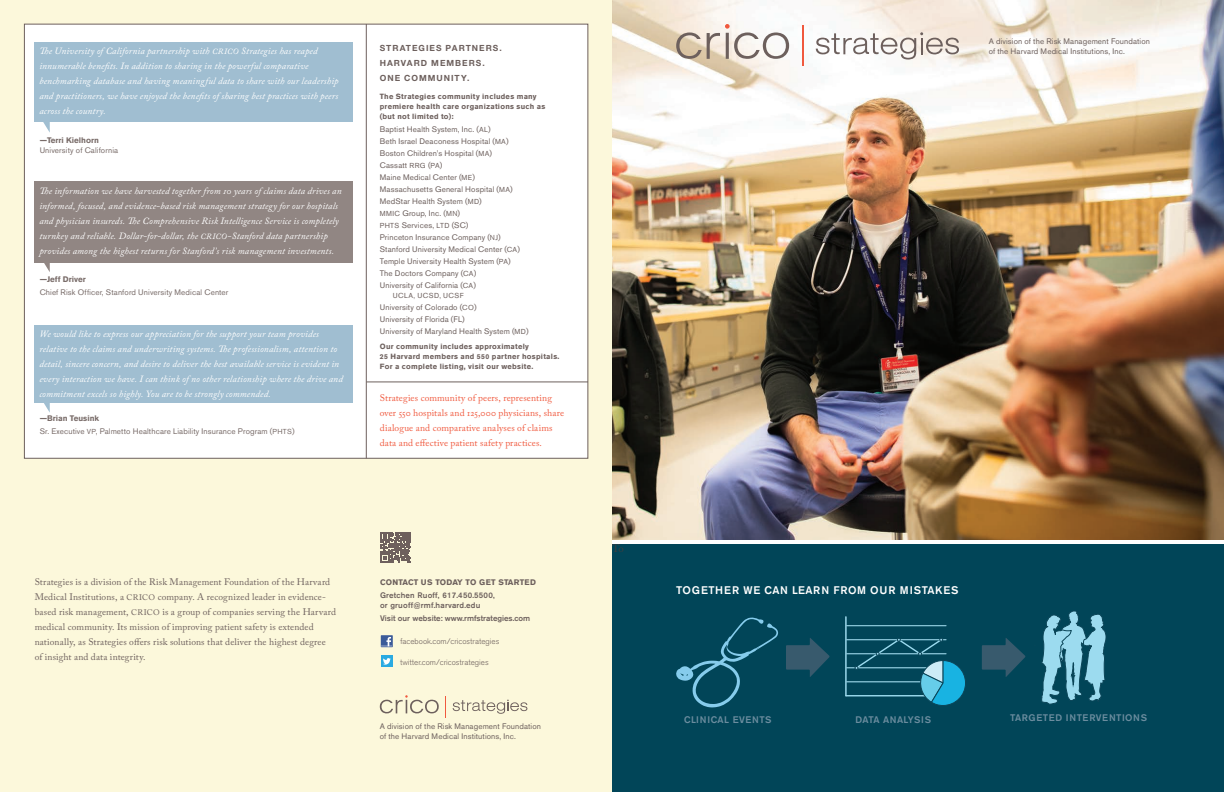
<style>
.page{position:relative;width:1224px;height:792px;background:#fff}
.page>*{position:absolute;margin:0;border:0;box-sizing:border-box;transform-origin:0 0}
.Product_Subhead{font:500 11px "Akzidenz Grotesk BE";letter-spacing:.05em;color:#fff}
.t1{font:10.8px "Adobe Caslon Pro";color:#3e3e3f}
.BC_quote{font:italic 9.5px/15px "Adobe Caslon Pro";letter-spacing:.015em;color:#fff}
.BC_text{font:9.5px/15px "Adobe Caslon Pro";letter-spacing:.01em;color:#6d605d}
.BC_text-2{font:9.5px/15px "Adobe Caslon Pro";letter-spacing:.015em;color:#f0593e}
.Product_Subhead-2{font:500 9.5px "Akzidenz Grotesk BE";letter-spacing:.05em;color:#6c8d9f}
.BC_Client_List_Head{font:700 8.5px/15px "Helvetica Neue LT Std";letter-spacing:.12em;color:#6d605d}
.BC_Client_List{font:8px/10px "Akzidenz Grotesk BE";letter-spacing:.015em;color:#6d605d}
.BC_quote_attrib_2{font:8px "Akzidenz Grotesk BE";letter-spacing:.015em;color:#796c69}
.BC_addresss{font:500 8px/10px "Akzidenz Grotesk BE";letter-spacing:.015em;color:#6d605d}
.BC_addresss-2{font:300 8px "Akzidenz Grotesk BE";color:#6d605d}
.BC_quote_attrib{font:8px/10px "Akzidenz Grotesk BE";letter-spacing:.015em;color:#796c69}
.BC_addresss-3{font:700 8px "Akzidenz Grotesk BE";letter-spacing:.025em;color:#6d605d}
.BC_quote_attrib-2{font:700 8px "Akzidenz Grotesk BE";color:#796c69}
.BC_Client_List_Subhe{font:700 7.5px/10px "Akzidenz Grotesk BE";letter-spacing:.035em;color:#6d605d}
.BC_Client_List-2{font:7.2px "Akzidenz Grotesk BE";letter-spacing:.055em;color:#6d605d}
.s1{font-size:8.1px}
.s2{font-weight:700}
.s3{font-size:7.2px}
.s4{font-size:6.9px}
</style>
<div class="page">
<img style="left:612px;top:0;width:612px;height:540px">
<div style="left:612px;top:544px;width:612px;height:248px;background:#014558"></div>
<div style="left:0;top:0;width:612px;height:792px;background:#fcf8db"></div>
<div style="left:24px;top:24px;width:564px;height:434px;background:#fff;border:1px solid #6d605d"></div>
<hr style="left:366px;top:382px;width:222px;height:1px;background:#6d605d">
<hr style="left:366px;top:24px;width:1px;height:434px;background:#6d605d">
<svg style="left:786px;top:638px;width:44px;height:39px"></svg>
<svg style="left:982px;top:638px;width:43px;height:39px"></svg>
<svg style="left:1041px;top:611px;width:65px;height:93px"></svg>
<hr style="left:845px;top:617px;width:2px;height:79px;background:#9cdbef">
<hr style="left:846px;top:695px;width:104px;height:1px;background:#9cdbef">
<hr style="left:846px;top:626px;width:100px;height:1px;background:#9cdbef">
<hr style="left:846px;top:640px;width:100px;height:1px;background:#9cdbef">
<hr style="left:846px;top:654px;width:100px;height:1px;background:#9cdbef">
<hr style="left:846px;top:668px;width:100px;height:1px;background:#9cdbef">
<hr style="left:846px;top:682px;width:100px;height:1px;background:#9cdbef">
<svg style="left:855px;top:638px;width:110px;height:67px"></svg>
<svg style="left:676px;top:618px;width:102px;height:89px"></svg>
<svg style="left:453px;top:700px;width:74px;height:14px"></svg>
<svg style="left:380px;top:695px;width:59px;height:18px"></svg>
<svg style="left:445px;top:696px;width:1px;height:21px"></svg>
<div style="left:35px;top:325px;width:318px;height:78px;background:#a0bed1"></div>
<svg style="left:44px;top:403px;width:6px;height:10px"></svg>
<div style="left:35px;top:181px;width:318px;height:82px;background:#918683"></div>
<svg style="left:44px;top:263px;width:6px;height:9px"></svg>
<div style="left:35px;top:42px;width:318px;height:80px;background:#a0bed1"></div>
<svg style="left:43px;top:122px;width:7px;height:11px"></svg>
<svg style="left:816px;top:32px;width:143px;height:28px"></svg>
<svg style="left:676px;top:24px;width:113px;height:35px"></svg>
<hr style="left:802px;top:25px;width:2px;height:41px;background:#f0593e">
<svg style="left:381px;top:532px;width:30px;height:30px"></svg>
<div style="left:381px;top:635px;width:12px;height:12px;background:#3b5b99"></div>
<svg style="left:382px;top:637px;width:10px;height:9px"></svg>
<div style="left:381px;top:655px;width:12px;height:12px;background:#2aaae1"></div>
<svg style="left:383px;top:658px;width:8px;height:7px"></svg>
<p class="BC_quote" style="left:39px;top:44px;width:301px">The University of California partnership with <span class="s1">CRICO</span> Strategies has reaped innumerable benefits. In addition to sharing in the powerful comparative benchmarking database and having meaningful data to share with our leadership and practitioners, we have enjoyed the benefits of sharing best practices with peers across the country.</p>
<p class="BC_quote_attrib" style="left:40px;top:135px;width:80px"><span class="s2">—Terri Kielhorn<br></span>University of California</p>
<p class="BC_quote" style="left:39px;top:184px;width:304px">The information we have harvested together from 10 years of claims data drives an informed, focused, and evidence-based risk management strategy for our hospitals and physician insureds. The Comprehensive Risk Intelligence Service is completely turnkey and reliable. Dollar-for-dollar, the <span class="s1">CRICO</span>-Stanford data partnership provides among the highest returns for Stanford’s risk management investments.</p>
<p class="BC_quote_attrib-2" style="left:40px;top:275px;width:48px">—Jeff Driver</p>
<p class="BC_quote_attrib_2" style="left:40px;top:288px;width:190px">Chief Risk Officer, Stanford University Medical Center</p>
<p class="BC_quote" style="left:39px;top:326px;width:305px">We would like to express our appreciation for the support your team provides relative to the claims and underwriting systems. The professionalism, attention to detail, sincere concern, and desire to deliver the best available service is evident in every interaction we have. I can think of no other relationship where the drive and commitment excels so highly. You are to be strongly commended.</p>
<p class="BC_quote_attrib-2" style="left:40px;top:413px;width:61px">—Brian Teusink</p>
<p class="BC_quote_attrib_2" style="left:40px;top:426px;width:256px">Sr. Executive <span class="s3">VP</span>, Palmetto Healthcare Liability Insurance Program (<span class="s3">PHTS</span>)</p>
<p class="BC_Client_List_Head" style="left:380px;top:40px;width:124px">STRATEGIES PARTNERS.<br>HARVARD MEMBERS.<br>ONE COMMUNITY.</p>
<p class="BC_Client_List_Subhe" style="left:380px;top:91px;width:167px">The Strategies community includes many premiere health care organizations such as (but not limited to):</p>
<p class="BC_Client_List" style="left:380px;top:124px;width:112px">Baptist Health System, Inc. (<span class="s3">AL</span>)</p>
<p class="BC_Client_List" style="left:380px;top:136px;width:130px">Beth Israel Deaconess Hospital (<span class="s3">MA</span>)</p>
<p class="BC_Client_List" style="left:380px;top:148px;width:114px">Boston Children’s Hospital (<span class="s3">MA</span>)</p>
<p class="BC_Client_List" style="left:380px;top:160px;width:64px">Cassatt <span class="s3">RRG</span> (<span class="s3">PA</span>)</p>
<p class="BC_Client_List" style="left:380px;top:172px;width:97px">Maine Medical Center (<span class="s3">ME</span>)</p>
<p class="BC_Client_List" style="left:380px;top:184px;width:135px">Massachusetts General Hospital (<span class="s3">MA</span>)</p>
<p class="BC_Client_List" style="left:380px;top:196px;width:103px">MedStar Health System (<span class="s3">MD</span>)</p>
<p class="BC_Client_List" style="left:380px;top:208px;width:82px"><span class="s3">MMIC</span> Group, Inc. (<span class="s3">MN</span>)</p>
<p class="BC_Client_List" style="left:380px;top:220px;width:90px"><span class="s3">PHTS</span> Services, <span class="s3">LTD</span> (SC)</p>
<p class="BC_Client_List" style="left:380px;top:232px;width:123px">Princeton Insurance Company (<span class="s3">NJ</span>)</p>
<p class="BC_Client_List" style="left:380px;top:244px;width:142px">Stanford University Medical Center (<span class="s3">CA</span>)</p>
<p class="BC_Client_List" style="left:380px;top:256px;width:133px">Temple University Health System (<span class="s3">PA</span>)</p>
<p class="BC_Client_List" style="left:380px;top:268px;width:98px">The Doctors Company (<span class="s3">CA</span>)</p>
<p class="BC_Client_List" style="left:380px;top:280px;width:98px">University of California (<span class="s3">CA</span>)</p>
<p class="BC_Client_List-2" style="left:393px;top:291px;width:72px">UCLA, UCSD, UCSF</p>
<p class="BC_Client_List" style="left:380px;top:302px;width:98px">University of Colorado (<span class="s3">CO</span>)</p>
<p class="BC_Client_List" style="left:380px;top:314px;width:86px">University of Florida (FL)</p>
<p class="BC_Client_List" style="left:380px;top:326px;width:150px">University of Maryland Health System (<span class="s3">MD</span>)</p>
<p class="BC_Client_List_Subhe" style="left:380px;top:341px;width:181px">Our community includes approximately<br><span class="s4">25</span> Harvard members and <span class="s4">550</span> partner hospitals.<br>For a complete listing, visit our website.</p>
<p class="BC_text-2" style="left:380px;top:390px;width:186px">Strategies community of peers, representing over 550 hospitals and 125,000 physicians, share dialogue and comparative analyses of claims data and effective patient safety practices.</p>
<p class="BC_text" style="left:35px;top:575px;width:303px">Strategies is a division of the Risk Management Foundation of the Harvard Medical Institutions, a <span class="s1">CRICO</span> company. A recognized leader in evidence&shy;based risk management, <span class="s1">CRICO</span> is a group of companies serving the Harvard medical community. Its mission of improving patient safety is extended nationally, as Strategies offers risk solutions that deliver the highest degree<br>of insight and data integrity.</p>
<p class="BC_addresss-3" style="left:380px;top:578px;width:157px">CONTACT US TODAY TO GET STARTED</p>
<p class="BC_addresss" style="left:380px;top:590px;width:116px">Gretchen Ruoff, 617.450.5500, or gruoff@rmf.harvard.edu</p>
<p class="BC_addresss" style="left:380px;top:613px;width:152px">Visit our website: www.rmfstrategies.com</p>
<p class="BC_addresss-2" style="left:400px;top:637px;width:101px">facebook.com/cricostrategies</p>
<p class="BC_addresss-2" style="left:400px;top:657px;width:90px">twitter.com/cricostrategies</p>
<p class="BC_Client_List" style="left:380px;top:721px;width:163px">A division of the Risk Management Foundation of the Harvard Medical Institutions, Inc.</p>
<p class="t1" style="left:612px;top:542px;width:13px">To</p>
<p class="BC_Client_List" style="left:989px;top:36px;width:163px">A division of the Risk Management Foundation of the Harvard Medical Institutions, Inc.</p>
<p class="Product_Subhead" style="left:676px;top:583px;width:284px">TOGETHER WE CAN LEARN FROM OUR MISTAKES</p>
<p class="Product_Subhead-2" style="left:684px;top:714px;width:89px">CLINICAL EVENTS</p>
<p class="Product_Subhead-2" style="left:856px;top:714px;width:77px">DATA ANALYSIS</p>
<p class="Product_Subhead-2" style="left:1010px;top:712px;width:138px">TARGETED INTERVENTIONS</p>
</div>
